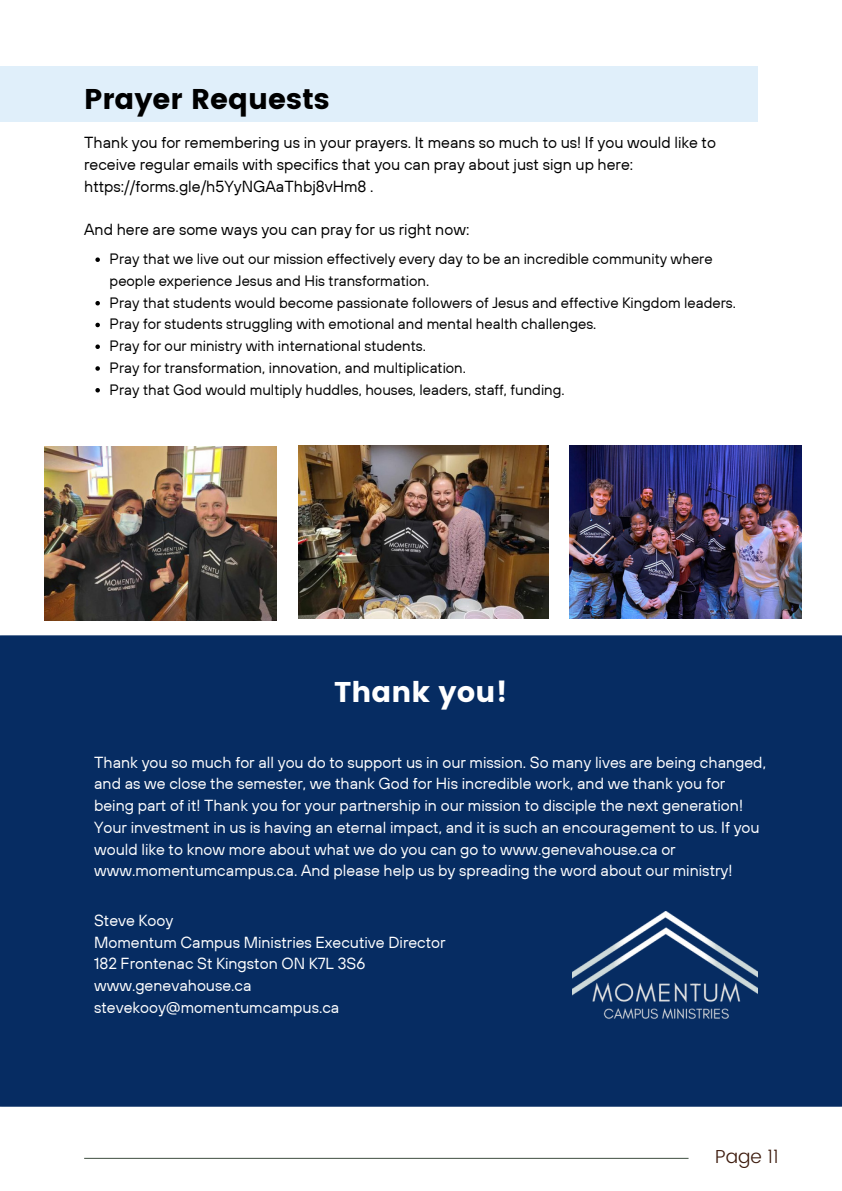
<style>
.page{position:relative;width:842px;height:1191px;background:#fff}
.page>*{position:absolute;margin:0;border:0;box-sizing:border-box;transform-origin:0 0}
.t1{font:28.5px "Poppins";color:#000}
.t2{font:28.5px "Poppins";color:#fff}
.t3{font:300 18.8px "Poppins";color:#3c1a0c}
.t4{font:16px/21.7px "TT Hoves";color:#fff}
.t5{font:16px/21.7px "TT Hoves";color:#000}
.t6{font:15px/21.7px "TT Hoves";color:#000}
</style>
<div class="page">
<div style="left:0;top:66px;width:757px;height:55px;background:#e0effa"></div>
<div style="left:0;top:635px;width:842px;height:471px;background:#062c62"></div>
<img style="left:573px;top:910px;width:185px;height:110px">
<hr style="left:84px;top:1157px;width:604px;height:1px;background:#3e4e40">
<img style="left:298px;top:445px;width:250px;height:173px">
<img style="left:44px;top:446px;width:233px;height:174px">
<img style="left:570px;top:445px;width:231px;height:173px">
<svg style="left:95px;top:257px;width:5px;height:5px"></svg>
<svg style="left:95px;top:301px;width:5px;height:4px"></svg>
<svg style="left:95px;top:323px;width:5px;height:4px"></svg>
<svg style="left:95px;top:344px;width:5px;height:5px"></svg>
<svg style="left:95px;top:366px;width:5px;height:5px"></svg>
<svg style="left:95px;top:388px;width:5px;height:4px"></svg>
<p class="t1" style="left:84px;top:83px;width:247px">Prayer Requests</p>
<p class="t5" style="left:84px;top:131px;width:633px">Thank you for remembering us in your prayers. It means so much to us! If you would like to receive regular emails with specifics that you can pray about just sign up here: https://forms.gle/h5YyNGAaThbj8vHm8 .</p>
<p class="t5" style="left:84px;top:218px;width:387px">And here are some ways you can pray for us right now:</p>
<p class="t6" style="left:110px;top:248px;width:604px">Pray that we live out our mission effectively every day to be an incredible community where people experience Jesus and His transformation.</p>
<p class="t6" style="left:110px;top:291px;width:628px">Pray that students would become passionate followers of Jesus and effective Kingdom leaders.</p>
<p class="t6" style="left:110px;top:313px;width:488px">Pray for students struggling with emotional and mental health challenges.</p>
<p class="t6" style="left:110px;top:335px;width:318px">Pray for our ministry with international students.</p>
<p class="t6" style="left:110px;top:356px;width:358px">Pray for transformation, innovation, and multiplication.</p>
<p class="t6" style="left:110px;top:378px;width:456px">Pray that God would multiply huddles, houses, leaders, staff, funding.</p>
<p class="t2" style="left:334px;top:675px;width:175px">Thank you!</p>
<p class="t4" style="left:94px;top:750px;width:673px">Thank you so much for all you do to support us in our mission. So many lives are being changed, and as we close the semester, we thank God for His incredible work, and we thank you for being part of it! Thank you for your partnership in our mission to disciple the next generation!<br>Your investment in us is having an eternal impact, and it is such an encouragement to us. If you would like to know more about what we do you can go to www.genevahouse.ca or www.momentumcampus.ca. And please help us by spreading the word about our ministry!</p>
<p class="t4" style="left:94px;top:909px;width:81px">Steve Kooy</p>
<p class="t4" style="left:94px;top:930px;width:353px">Momentum Campus Ministries Executive Director</p>
<p class="t4" style="left:94px;top:952px;width:273px">182 Frontenac St Kingston ON K7L 3S6</p>
<p class="t4" style="left:94px;top:974px;width:159px">www.genevahouse.ca</p>
<p class="t4" style="left:94px;top:996px;width:247px">stevekooy@momentumcampus.ca</p>
<p class="t3" style="left:715px;top:1144px;width:65px">Page 11</p>
</div>
